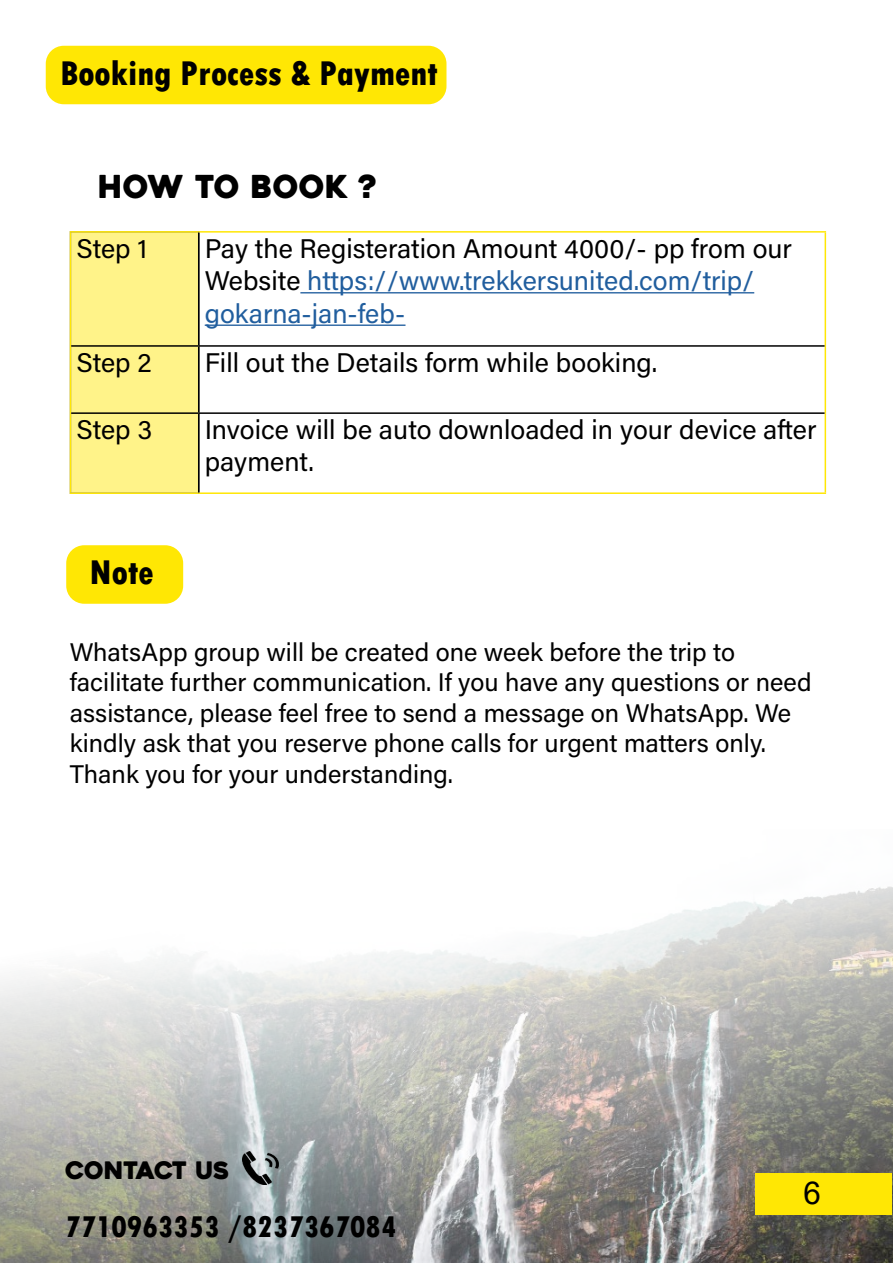
<style>
.page{position:relative;width:893px;height:1263px;background:#fff}
.page>*{position:absolute;margin:0;border:0;box-sizing:border-box;transform-origin:0 0}
.t1{font:800 condensed 36px "Tw Cen";color:#000}
.t2{font:800 condensed 31.5px "Tw Cen";color:#000}
.t3{font:31.5px "Heavitas";color:#000}
.t4{font:31.5px "Arial";color:#000}
.t5{font:27px/32.4px "Acumin Variable Concept";color:#000}
.t6{font:27px/32.4px "Acumin Variable Concept";color:#215e9e}
.t7{font:25.5px/30.6px "Acumin Variable Concept";color:#000}
.t8{font:24px "Heavitas";letter-spacing:-.03em;color:#000}
.s1{color:#000}
</style>
<div class="page">
<img style="left:0;top:886px;width:893px;height:377px">
<div style="left:46px;top:46px;width:400px;height:58px;background:#ffe704;border-radius:18px"></div>
<img style="left:242px;top:1152px;width:37px;height:32px">
<div style="left:70px;top:232px;width:129px;height:261px;background:#fff389"></div>
<hr style="left:70px;top:231px;width:129px;height:2px;background:#ffe704">
<hr style="left:70px;top:233px;width:1px;height:113px;background:#ffe704">
<hr style="left:199px;top:231px;width:627px;height:2px;background:#ffe704">
<hr style="left:825px;top:233px;width:1px;height:113px;background:#ffe704">
<hr style="left:70px;top:346px;width:1px;height:67px;background:#ffe704">
<hr style="left:825px;top:346px;width:1px;height:67px;background:#ffe704">
<hr style="left:70px;top:413px;width:1px;height:79px;background:#ffe704">
<hr style="left:825px;top:413px;width:1px;height:79px;background:#ffe704">
<hr style="left:70px;top:492px;width:129px;height:2px;background:#ffe704">
<hr style="left:199px;top:492px;width:627px;height:2px;background:#ffe704">
<hr style="left:198px;top:233px;width:1px;height:112px;background:#000">
<hr style="left:71px;top:345px;width:128px;height:2px;background:#000">
<hr style="left:199px;top:345px;width:626px;height:2px;background:#000">
<hr style="left:198px;top:347px;width:1px;height:65px;background:#000">
<hr style="left:71px;top:412px;width:128px;height:2px;background:#000">
<hr style="left:199px;top:412px;width:626px;height:2px;background:#000">
<hr style="left:198px;top:414px;width:1px;height:78px;background:#000">
<hr style="left:300px;top:292px;width:454px;height:1px;background:#215e9e">
<hr style="left:205px;top:324px;width:200px;height:2px;background:#215e9e">
<div style="left:66px;top:545px;width:117px;height:59px;background:#ffe704;border-radius:18px"></div>
<div style="left:755px;top:1173px;width:137px;height:42px;background:#ffe704"></div>
<h1 class="t1" style="left:60px;top:52px;width:379px">Booking Process &amp; Payment</h1>
<p class="t3" style="left:98px;top:167px;width:281px">HOW TO BOOK ?</p>
<p class="t5" style="left:76px;top:231px;width:72px">Step 1</p>
<p class="t6" style="left:205px;top:231px;width:589px"><span class="s1">Pay the Registeration Amount 4000/- pp from our<br>Website</span> https://www.trekkersunited.com/trip/ gokarna-jan-feb-</p>
<p class="t5" style="left:76px;top:345px;width:77px">Step 2</p>
<p class="t5" style="left:205px;top:345px;width:454px">Fill out the Details form while booking.</p>
<p class="t5" style="left:76px;top:412px;width:77px">Step 3</p>
<p class="t5" style="left:205px;top:412px;width:613px">Invoice will be auto downloaded in your device after payment.</p>
<h1 class="t1" style="left:89px;top:551px;width:66px">Note</h1>
<p class="t7" style="left:70px;top:635px;width:743px">WhatsApp group will be created one week before the trip to facilitate further communication. If you have any questions or need assistance, please feel free to send a message on WhatsApp. We kindly ask that you reserve phone calls for urgent matters only.<br>Thank you for your understanding.</p>
<p class="t8" style="left:65px;top:1155px;width:166px">CONTACT US</p>
<p class="t2" style="left:65px;top:1208px;width:333px">7710963353 /8237367084</p>
<p class="t4" style="left:803px;top:1171px;width:19px">6</p>
</div>
